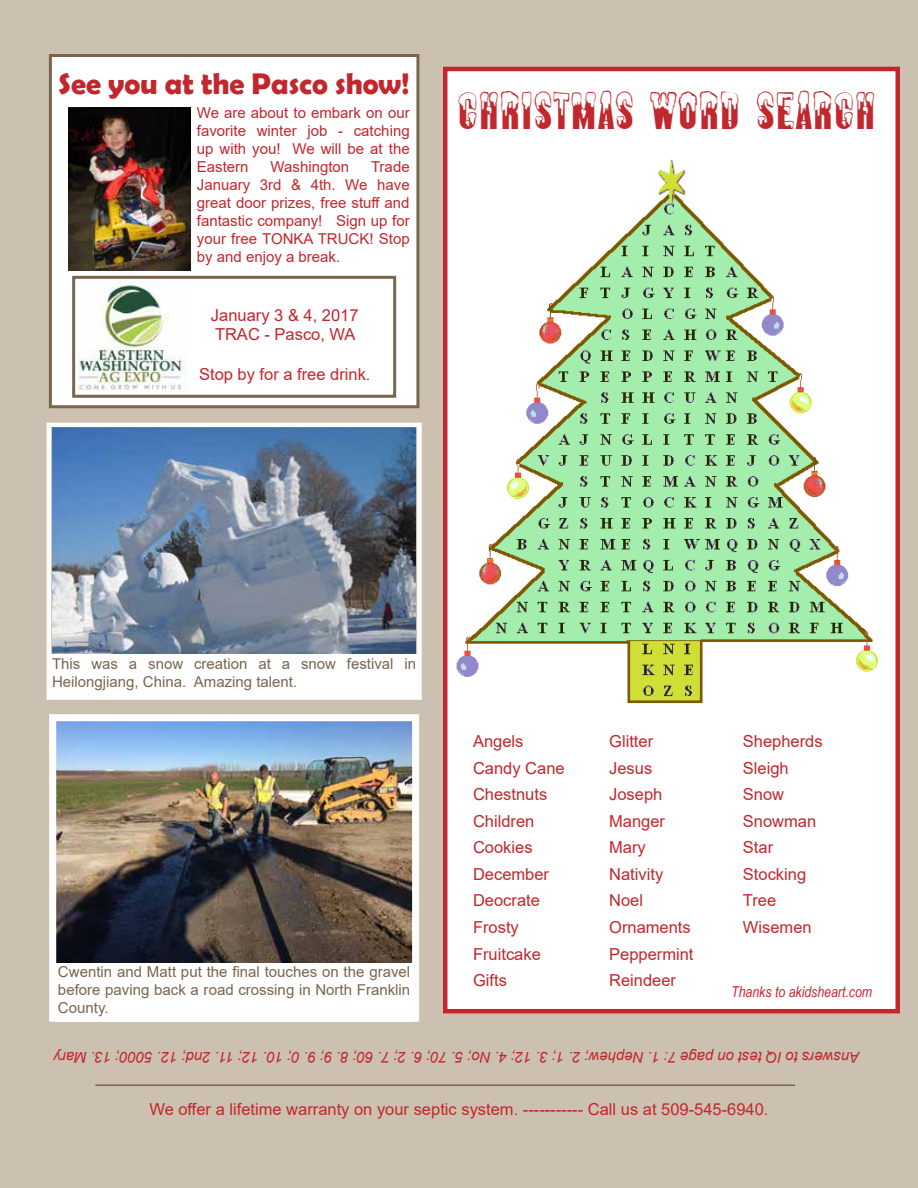
<style>
.page{position:relative;width:918px;height:1188px;background:#ccc1b1}
.page>*{position:absolute;margin:0;border:0;box-sizing:border-box;transform-origin:0 0}
.t1{font:48px "Almonte Snow";color:#c1272d}
.t2{font:700 30px "Berlin Sans FB Demi";color:#c1272d}
.t3{font:16.5px/26.5px "Arial";color:#c1272d}
.t4{font:15px/18px "Arial";color:#c1272d;text-align:justify}
.t5{font:15px/18px "Arial";color:#79654f;text-align:justify}
.t6{font:italic 15px "Arial";color:#c1272d}
.t7{font:italic 15px "Arial Narrow";color:#c1272d}
</style>
<div class="page">
<hr style="left:95px;top:1084px;width:700px;height:2px;background:#79654f">
<div style="left:50px;top:56px;width:368px;height:351px;background:#fff"></div>
<div style="left:49px;top:54px;width:370px;height:354px;border:3px solid #79654f"></div>
<img style="left:68px;top:108px;width:122px;height:162px">
<div style="left:72px;top:276px;width:324px;height:122px;background:#fff;border:3px solid #79654f"></div>
<img style="left:76px;top:280px;width:111px;height:111px">
<div style="left:443px;top:67px;width:457px;height:946px;background:#fff;border:4px solid #c1272d"></div>
<img style="left:456px;top:159px;width:422px;height:545px">
<img style="left:57px;top:722px;width:354px;height:241px">
<div style="left:49px;top:714px;width:370px;height:308px;border:7px solid #fff"></div>
<div style="left:55px;top:963px;width:359px;height:59px;background:#fff"></div>
<img style="left:52px;top:428px;width:364px;height:226px">
<div style="left:47px;top:423px;width:375px;height:277px;border:4px solid #fff"></div>
<div style="left:49px;top:654px;width:370px;height:44px;background:#fff"></div>
<h2 class="t2" style="left:59px;top:66px;width:353px">See you at the Pasco show!</h2>
<p class="t4" style="left:197px;top:104px;width:214px">We are about to embark on our favorite winter job - catching up with you! We will be at the Eastern</p>
<p class="t4" style="left:197px;top:158px;width:214px;text-indent:174px">Trade January 3rd &amp; 4th. We have great door prizes, free stuff and fantastic company! Sign up for your free TONKA TRUCK! Stop by and enjoy a break.</p>
<p class="t4" style="left:271px;top:158px;width:80px">Washington</p>
<p class="t3" style="left:211px;top:305px;width:149px;line-height:19.8px">January 3 &amp; 4, 2017<br>TRAC - Pasco, WA</p>
<p class="t3" style="left:199px;top:361px;width:173px">Stop by for a free drink.</p>
<h1 class="t1" style="left:457px;top:87px;width:421px">CHRISTMAS WORD SEARCH</h1>
<p class="t5" style="left:52px;top:654px;width:366px">This was a snow creation at a snow festival in<br>Heilongjiang, China. Amazing talent.</p>
<p class="t5" style="left:58px;top:963px;width:354px">Cwentin and Matt put the final touches on the gravel before paving back a road crossing in North Franklin County.</p>
<p class="t3" style="left:473px;top:728px;width:93px">Angels<br>Candy Cane<br>Chestnuts<br>Children<br>Cookies<br>December<br>Deocrate<br>Frosty<br>Fruitcake<br>Gifts</p>
<p class="t3" style="left:609px;top:728px;width:86px">Glitter<br>Jesus<br>Joseph<br>Manger<br>Mary<br>Nativity<br>Noel<br>Ornaments<br>Peppermint<br>Reindeer</p>
<p class="t3" style="left:743px;top:728px;width:81px">Shepherds<br>Sleigh<br>Snow<br>Snowman<br>Star<br>Stocking<br>Tree<br>Wisemen</p>
<p class="t7" style="left:731px;top:981px;width:142px">Thanks to akidsheart.com</p>
<p class="t6" style="left:860px;top:1067px;width:807px;rotate:-180deg">Answers to IQ test on page 7: 1. Nephew; 2. 1; 3. 12; 4. No; 5. 70; 6. 2; 7. 60; 8. 9; 9. 0; 10. 12; 11. 2nd; 12. 5000; 13. Mary</p>
<p class="t3" style="left:149px;top:1096px;width:621px">We offer a lifetime warranty on your septic system. ----------- Call us at 509-545-6940.</p>
</div>
